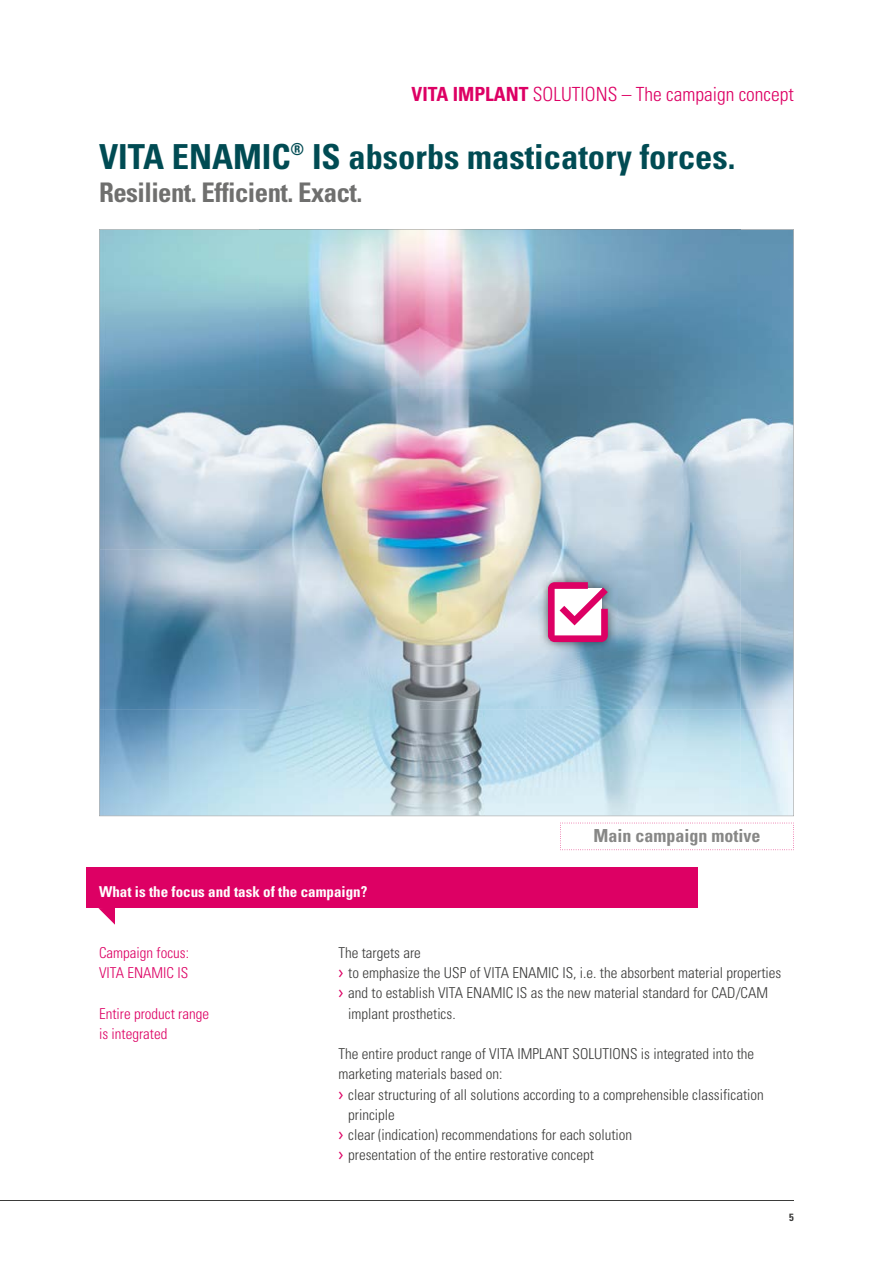
<style>
.page{position:relative;width:893px;height:1263px;background:#fff}
.page>*{position:absolute;margin:0;border:0;box-sizing:border-box;transform-origin:0 0}
.t1{font:700 condensed 34.5px "Univers";color:#004b53}
.t2{font:700 condensed 27px "Univers";letter-spacing:-.02em;color:#6f6f6e}
.t3{font:300 condensed 19.5px "Univers";color:#dd0064}
.t4{font:700 condensed 18px "Univers";color:#878786}
.t5{font:300 condensed 15px "Univers";color:#3b3b3a}
.t6{font:300 condensed 15px/20.2px "Univers";color:#dd0064}
.t7{font:700 condensed 15px "Univers";color:#fff}
.t8{font:700 condensed 10.5px "Univers";color:#3b3b3a}
.s1{font-weight:700}
.s2{font-family:"Meta";font-weight:400;font-stretch:normal;color:#dd0064}
</style>
<div class="page">
<hr style="left:0;top:1201px;width:794px;height:1px;background:#3b3b3a">
<img style="left:99px;top:229px;width:695px;height:587px">
<img style="left:538px;top:572px;width:79px;height:80px">
<svg style="left:548px;top:582px;width:60px;height:60px"></svg>
<div style="left:86px;top:868px;width:612px;height:40px;background:#dd0064"></div>
<svg style="left:98px;top:908px;width:17px;height:17px"></svg>
<svg style="left:560px;top:823px;width:234px;height:27px"></svg>
<h3 class="t3" style="left:412px;top:82px;width:384px"><span class="s1">VITA IMPLANT</span> SOLUTIONS – The campaign concept</h3>
<h1 class="t1" style="left:99px;top:135px;width:638px">VITA ENAMIC<sup>®</sup> IS absorbs masticatory forces.</h1>
<h2 class="t2" style="left:99px;top:175px;width:265px">Resilient. Efficient. Exact.</h2>
<p class="t7" style="left:99px;top:883px;width:270px">What is the focus and task of the campaign?</p>
<p class="t4" style="left:593px;top:825px;width:168px">Main campaign motive</p>
<p class="t6" style="left:99px;top:942px;width:91px">Campaign focus:<br>VITA ENAMIC IS</p>
<p class="t6" style="left:99px;top:1003px;width:111px">Entire product range is integrated</p>
<p class="t5" style="left:338px;top:944px;width:84px">The targets are</p>
<p class="t5" style="left:338px;top:964px;width:444px"><span class="s2">&gt;</span> to emphasize the USP of VITA ENAMIC IS, i.e. the absorbent material properties</p>
<p class="t5" style="left:338px;top:984px;width:431px"><span class="s2">&gt;</span> and to establish VITA ENAMIC IS as the new material standard for CAD/CAM</p>
<p class="t5" style="left:348px;top:1004px;width:109px">implant prosthetics.</p>
<p class="t5" style="left:338px;top:1045px;width:417px">The entire product range of VITA IMPLANT SOLUTIONS is integrated into the</p>
<p class="t5" style="left:338px;top:1065px;width:166px">marketing materials based on:</p>
<p class="t5" style="left:338px;top:1085px;width:427px"><span class="s2">&gt;</span> clear structuring of all solutions according to a comprehensible classification</p>
<p class="t5" style="left:348px;top:1106px;width:48px">principle</p>
<p class="t5" style="left:338px;top:1126px;width:295px"><span class="s2">&gt;</span> clear (indication) recommendations for each solution</p>
<p class="t5" style="left:338px;top:1146px;width:257px"><span class="s2">&gt;</span> presentation of the entire restorative concept</p>
<p class="t8" style="left:789px;top:1211px;width:6px">5</p>
</div>
